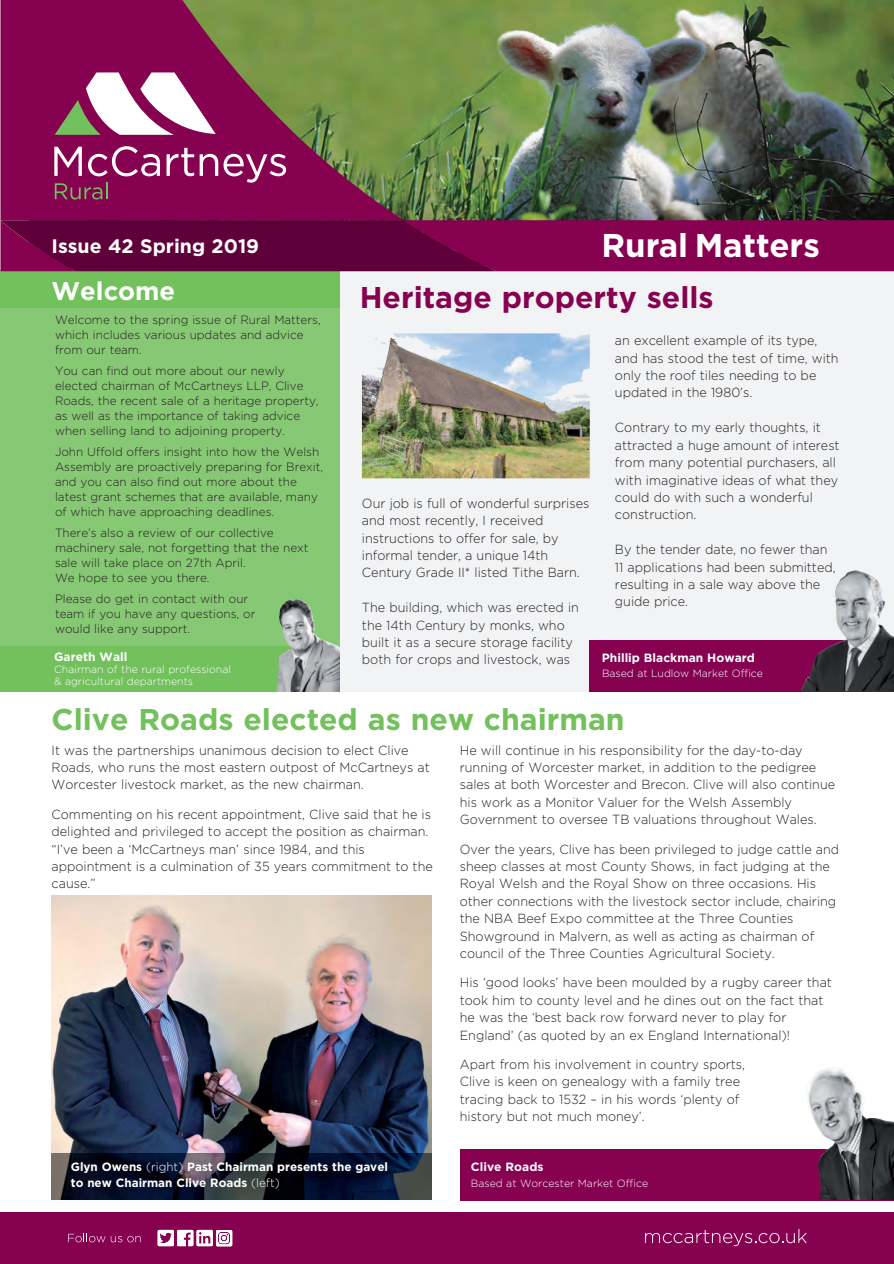
<style>
.page{position:relative;width:894px;height:1264px;background:#fff}
.page>*{position:absolute;margin:0;border:0;box-sizing:border-box;transform-origin:0 0}
.t1{font:700 32.85px "Gotham";color:#fff}
.t2{font:700 30px "Gotham";color:#72c15c}
.t3{font:700 30px "Gotham";color:#870151}
.t4{font:700 25.5px "Gotham";color:#fff}
.t5{font:700 19.5px "Gotham";color:#fff}
.t6{font:300 13.2px/17.4px "Gotham";color:#231f20;scale:.96 1}
.t7{font:300 12px/15px "Gotham";color:#231f20}
.t8{font:700 12px/16.4px "Gotham";color:#fff}
.t9{font:300 10.5px/12px "Gotham";color:#fff}
.s1{font-weight:300}
</style>
<div class="page">
<div style="left:0;top:270px;width:894px;height:421px;background:#f2f3f4"></div>
<div style="left:0;top:270px;width:340px;height:44px;background:#72c15c"></div>
<div style="left:0;top:308px;width:340px;height:383px;background:#87c874"></div>
<img style="left:404px;top:0;width:490px;height:220px">
<svg style="left:0;top:0;width:404px;height:220px;background:#813a4d"></svg>
<div style="left:0;top:1212px;width:894px;height:52px;background:#870151"></div>
<svg style="left:0;top:220px;width:894px;height:51px;background:#740146"></svg>
<svg style="left:55px;top:183px;width:53px;height:16px"></svg>
<svg style="left:54px;top:147px;width:28px;height:29px"></svg>
<svg style="left:88px;top:146px;width:72px;height:30px"></svg>
<svg style="left:167px;top:148px;width:27px;height:28px"></svg>
<svg style="left:200px;top:154px;width:86px;height:29px"></svg>
<svg style="left:55px;top:72px;width:161px;height:63px"></svg>
<svg style="left:645px;top:1229px;width:162px;height:17px"></svg>
<svg style="left:68px;top:1233px;width:73px;height:9px"></svg>
<svg style="left:158px;top:1230px;width:74px;height:16px"></svg>
<div style="left:460px;top:1150px;width:434px;height:51px;background:#870151"></div>
<div style="left:589px;top:640px;width:305px;height:51px;background:#870151"></div>
<img style="left:801px;top:570px;width:93px;height:120px">
<img style="left:52px;top:895px;width:379px;height:259px">
<img style="left:52px;top:1154px;width:379px;height:46px">
<img style="left:805px;top:1069px;width:89px;height:131px">
<img style="left:362px;top:333px;width:228px;height:145px">
<div style="left:0;top:646px;width:340px;height:45px;background:#72c15c"></div>
<img style="left:276px;top:599px;width:64px;height:92px">
<h3 class="t5" style="left:52px;top:234px;width:209px">Issue 42 Spring 2019</h3>
<h1 class="t1" style="left:601px;top:227px;width:220px">Rural Matters</h1>
<h3 class="t4" style="left:51px;top:276px;width:125px">Welcome</h3>
<p class="t7" style="left:55px;top:313px;width:267px">Welcome to the spring issue of Rural Matters, which includes various updates and advice from our team.</p>
<p class="t7" style="left:55px;top:364px;width:265px">You can find out more about our newly elected chairman of McCartneys LLP, Clive Roads, the recent sale of a heritage property, as well as the importance of taking advice when selling land to adjoining property.</p>
<p class="t7" style="left:55px;top:445px;width:270px">John Uffold offers insight into how the Welsh Assembly are proactively preparing for Brexit, and you can also find out more about the latest grant schemes that are available, many of which have approaching deadlines.</p>
<p class="t7" style="left:55px;top:526px;width:255px">There’s also a review of our collective machinery sale, not forgetting that the next sale will take place on 27th April.<br>We hope to see you there.</p>
<p class="t7" style="left:55px;top:592px;width:202px">Please do get in contact with our team if you have any questions, or would like any support.</p>
<p class="t8" style="left:54px;top:648px;width:75px">Gareth Wall</p>
<p class="t9" style="left:54px;top:663px;width:178px">Chairman of the rural professional &amp; agricultural departments</p>
<h2 class="t3" style="left:360px;top:280px;width:355px">Heritage property sells</h2>
<p class="t6" style="left:362px;top:494px;width:238px">Our job is full of wonderful surprises and most recently, I received instructions to offer for sale, by informal tender, a unique 14th Century Grade II* listed Tithe Barn.</p>
<p class="t6" style="left:362px;top:599px;width:227px">The building, which was erected in the 14th Century by monks, who built it as a secure storage facility both for crops and livestock, was</p>
<p class="t6" style="left:615px;top:332px;width:234px">an excellent example of its type, and has stood the test of time, with only the roof tiles needing to be updated in the 1980’s.</p>
<p class="t6" style="left:615px;top:419px;width:236px">Contrary to my early thoughts, it attracted a huge amount of interest from many potential purchasers, all with imaginative ideas of what they could do with such a wonderful construction.</p>
<p class="t6" style="left:615px;top:541px;width:231px">By the tender date, no fewer than<br>11 applications had been submitted, resulting in a sale way above the guide price.</p>
<p class="t8" style="left:602px;top:649px;width:154px">Phillip Blackman Howard</p>
<p class="t9" style="left:602px;top:667px;width:163px">Based at Ludlow Market Office</p>
<h2 class="t2" style="left:51px;top:702px;width:575px">Clive Roads elected as new chairman</h2>
<p class="t6" style="left:52px;top:741px;width:396px">It was the partnerships unanimous decision to elect Clive<br>Roads, who runs the most eastern outpost of McCartneys at<br>Worcester livestock market, as the new chairman.</p>
<p class="t6" style="left:52px;top:805px;width:399px">Commenting on his recent appointment, Clive said that he is delighted and privileged to accept the position as chairman. “I’ve been a ‘McCartneys man’ since 1984, and this appointment is a culmination of 35 years commitment to the cause.”</p>
<p class="t8" style="left:71px;top:1159px;width:319px">Glyn Owens <span class="s1">(right)</span> Past Chairman presents the gavel to new Chairman Clive Roads <span class="s1">(left)</span></p>
<p class="t6" style="left:460px;top:741px;width:392px">He will continue in his responsibility for the day-to-day running of Worcester market, in addition to the pedigree sales at both Worcester and Brecon. Clive will also continue his work as a Monitor Valuer for the Welsh Assembly Government to oversee TB valuations throughout Wales.</p>
<p class="t6" style="left:460px;top:840px;width:397px">Over the years, Clive has been privileged to judge cattle and sheep classes at most County Shows, in fact judging at the Royal Welsh and the Royal Show on three occasions. His other connections with the livestock sector include, chairing the NBA Beef Expo committee at the Three Counties Showground in Malvern, as well as acting as chairman of council of the Three Counties Agricultural Society.</p>
<p class="t6" style="left:460px;top:974px;width:389px">His ‘good looks’ have been moulded by a rugby career that took him to county level and he dines out on the fact that he was the ‘best back row forward never to play for England’ (as quoted by an ex England International)!</p>
<p class="t6" style="left:460px;top:1056px;width:299px">Apart from his involvement in country sports, Clive is keen on genealogy with a family tree tracing back to 1532 – in his words ‘plenty of history but not much money’.</p>
<p class="t8" style="left:471px;top:1159px;width:74px">Clive Roads</p>
<p class="t9" style="left:471px;top:1177px;width:179px">Based at Worcester Market Office</p>
</div>
